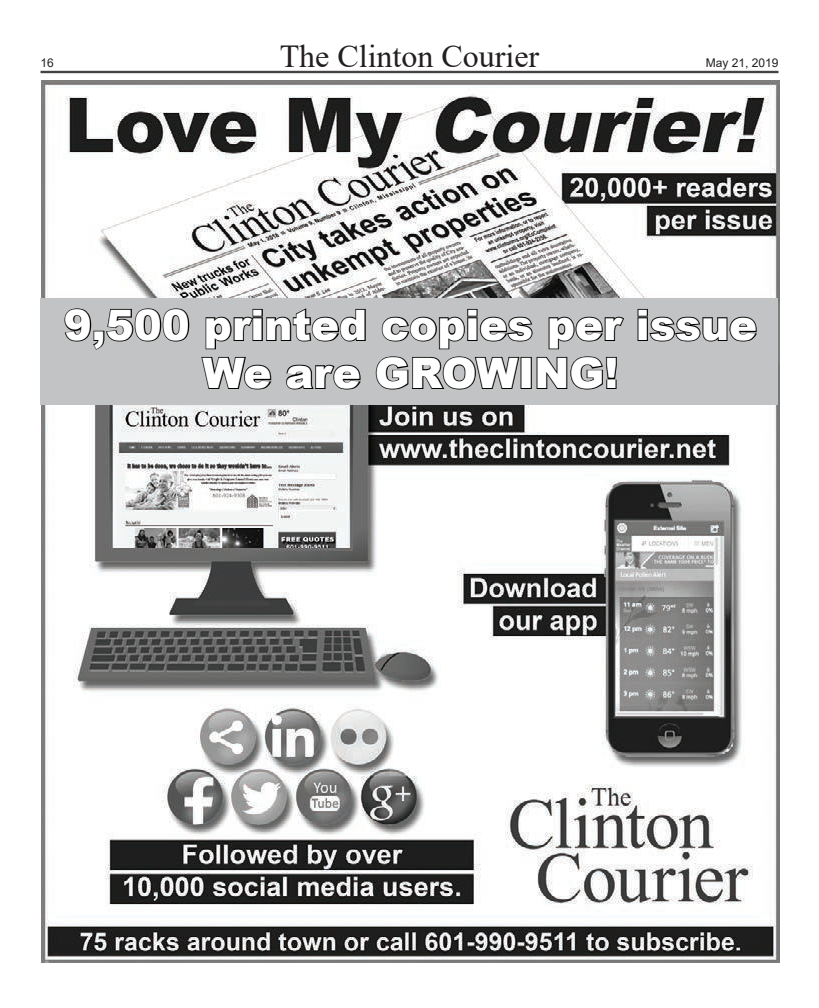
<style>
.page{position:relative;width:819px;height:1008px;background:#fff}
.page>*{position:absolute;margin:0;border:0;box-sizing:border-box;transform-origin:0 0}
.t1{font:900 42px/48px "Arial";color:#fff;text-align:center}
.t2{font:32px "Times New Roman";color:#231f20}
.t3{font:12px "Arial";color:#231f20}
</style>
<div class="page">
<hr style="left:40px;top:71px;width:738px;height:1px;background:#231f20">
<hr style="left:40px;top:72px;width:738px;height:1px;background:#231f20">
<img style="left:42px;top:81px;width:738px;height:882px">
<div style="left:40px;top:298px;width:738px;height:107px;background:#c2c3c4"></div>
<svg style="left:64px;top:308px;width:126px;height:42px"></svg>
<svg style="left:205px;top:308px;width:161px;height:42px"></svg>
<svg style="left:637px;top:308px;width:120px;height:34px"></svg>
<svg style="left:201px;top:356px;width:71px;height:34px"></svg>
<svg style="left:286px;top:364px;width:75px;height:26px"></svg>
<svg style="left:375px;top:308px;width:249px;height:82px"></svg>
<p class="t3" style="left:40px;top:55px;width:15px">16</p>
<p class="t2" style="left:280px;top:34px;width:261px">The Clinton Courier</p>
<p class="t3" style="left:706px;top:55px;width:74px">May 21, 2019</p>
<p class="t1" style="left:64px;top:300px;width:695px">9,500 printed copies per issue<br>We are GROWING!</p>
</div>
